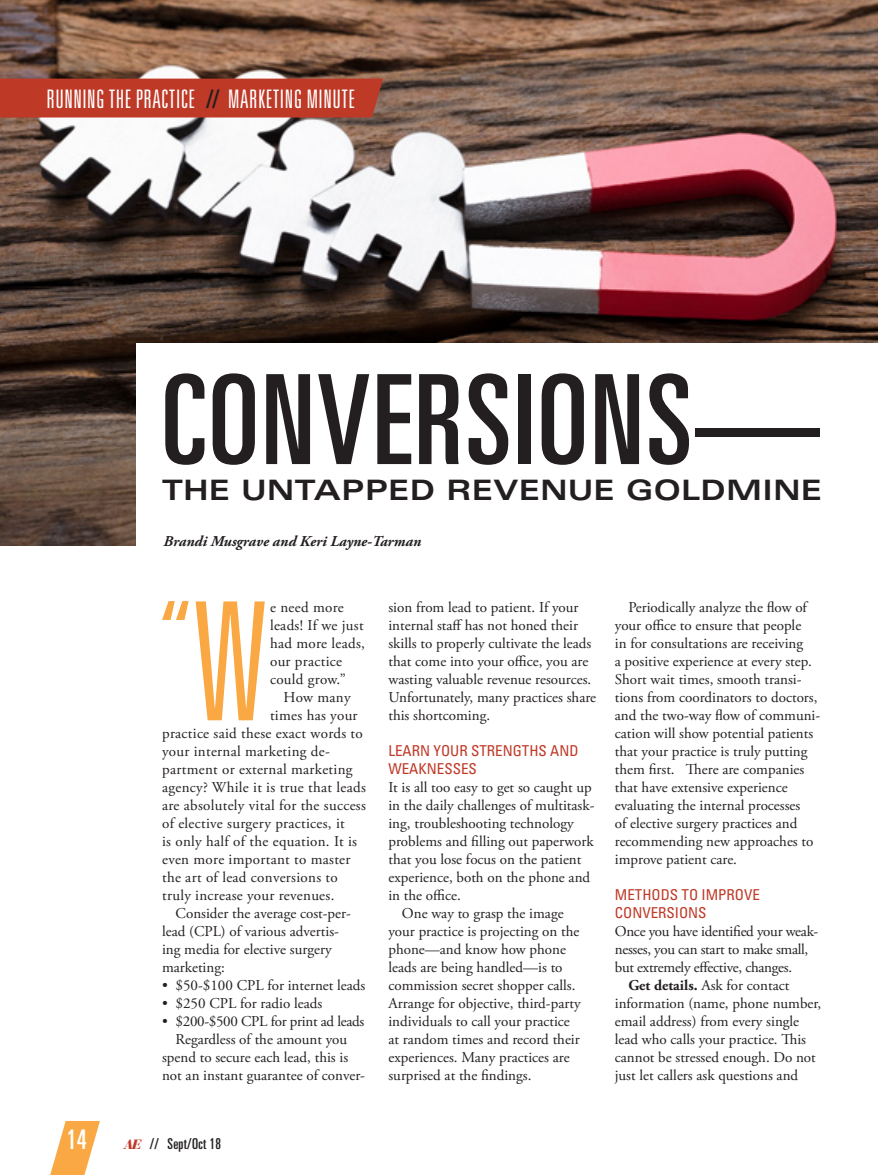
<style>
.page{position:relative;width:878px;height:1175px;background:#fff}
.page>*{position:absolute;margin:0;border:0;box-sizing:border-box;transform-origin:0 0}
.t1{font:ultra-condensed 124.5px "Univers";letter-spacing:.02em;color:#231f20}
.Body___First_Paragra{font:300 ultra-condensed 115.2px "Univers";color:#faa843}
.t2{font:700 expanded 28.2px "Univers";letter-spacing:.02em;color:#231f20}
.t3{font:ultra-condensed 27px "Univers";color:#fff}
.t4{font:300 ultra-condensed 25.5px "Univers";letter-spacing:.02em;color:#fff}
.Body___Indent{font:15px/18px "Adobe Garamond Pro";color:#231f20}
.Body___Indent-2{font:15px "Adobe Garamond Pro";letter-spacing:.02em;color:#231f20}
.Body___No_Indent{font:15px/18px "Adobe Garamond Pro";color:#231f20}
.Body___No_Indent-2{font:15px/18px "Adobe Garamond Pro";letter-spacing:-.02em;color:#231f20}
.Body___First_Paragra-2{font:15px/18px "Adobe Garamond Pro";letter-spacing:.02em;color:#231f20}
.Body___Subhead_COLUM{font:condensed 15px/18px "Univers";color:#bf3927}
.t5{font:italic 700 15px "Adobe Garamond Pro";color:#231f20}
.Body___Indent-3{font:15px "Adobe Garamond Pro";letter-spacing:-.02em;color:#231f20}
.t6{font:ultra-condensed 15px "Univers";letter-spacing:.02em;color:#231f20}
.s1{font-weight:400;color:#231f20}
.s2{font-size:164.55px}
.s3{font-family:"Bauer Bodoni";font-weight:900;font-style:italic;font-stretch:normal;font-size:13.5px;color:#bf3927}
.s4{font-weight:700}
</style>
<div class="page">
<img style="left:0;top:0;width:878px;height:546px">
<div style="left:137px;top:343px;width:741px;height:212px;background:#fff"></div>
<div style="left:0;top:79px;width:383px;height:38px;background:#bf3927"></div>
<svg style="left:50px;top:1121px;width:50px;height:53px"></svg>
<p class="t4" style="left:46px;top:86px;width:310px">RUNNING THE PRACTICE <span class="s1">//</span> MARKETING MINUTE</p>
<p class="t4" style="left:228px;top:86px;width:54px">XXXXXXX</p>
<p class="t1" style="left:162px;top:349px;width:658px">CONVERSIONS—</p>
<p class="t2" style="left:162px;top:474px;width:661px">THE UNTAPPED REVENUE GOLDMINE</p>
<p class="t5" style="left:164px;top:532px;width:259px">Brandi Musgrave and Keri Layne-Tarman</p>
<p class="Body___First_Paragra" style="left:159px;top:583px;width:109px">“<span class="s2">W</span></p>
<p class="Body___First_Paragra-2" style="left:270px;top:599px;width:96px">e need more leads! If we just had more leads, our practice could grow.”</p>
<p class="Body___Indent" style="left:283px;top:689px;width:68px">How many</p>
<p class="Body___Indent-2" style="left:270px;top:706px;width:89px">times has your</p>
<p class="Body___Indent-2" style="left:162px;top:724px;width:202px">practice said these exact words to</p>
<p class="Body___Indent-2" style="left:162px;top:742px;width:169px">your internal marketing de-</p>
<p class="Body___Indent-2" style="left:162px;top:760px;width:192px">partment or external marketing</p>
<p class="Body___Indent-2" style="left:162px;top:778px;width:205px">agency? While it is true that leads</p>
<p class="Body___Indent-2" style="left:162px;top:796px;width:205px">are absolutely vital for the success</p>
<p class="Body___Indent-2" style="left:162px;top:814px;width:184px">of elective surgery practices, it</p>
<p class="Body___Indent-2" style="left:162px;top:832px;width:196px">is only half of the equation. It is</p>
<p class="Body___Indent-2" style="left:162px;top:850px;width:190px">even more important to master</p>
<p class="Body___Indent-2" style="left:162px;top:868px;width:177px">the art of lead conversions to</p>
<p class="Body___Indent-2" style="left:162px;top:886px;width:174px">truly increase your revenues.</p>
<p class="Body___Indent" style="left:162px;top:905px;width:190px;text-indent:14px">Consider the average cost-per&shy;lead (CPL) of various advertis&shy;ing media for elective surgery marketing:</p>
<p class="Body___Indent" style="left:162px;top:977px;width:205px">• $50-$100 CPL for internet leads</p>
<p class="Body___Indent" style="left:162px;top:995px;width:162px">• $250 CPL for radio leads</p>
<p class="Body___Indent-3" style="left:162px;top:1012px;width:204px">• $200-$500 CPL for print ad leads</p>
<p class="Body___Indent" style="left:162px;top:1031px;width:204px;text-indent:14px">Regardless of the amount you spend to secure each lead, this is not an instant guarantee of conver-</p>
<h3 class="t3" style="left:67px;top:1124px;width:22px">14</h3>
<p class="t6" style="left:124px;top:1135px;width:99px"><span class="s3">AE</span> // Sept/Oct 18</p>
<p class="Body___Indent" style="left:388px;top:599px;width:209px">sion from lead to patient. If your internal staff has not honed their skills to properly cultivate the leads that come into your office, you are wasting valuable revenue resources.<br>Unfortunately, many practices share this shortcoming.</p>
<p class="Body___Subhead_COLUM" style="left:388px;top:741px;width:192px">LEARN YOUR STRENGTHS AND<br>WEAKNESSES</p>
<p class="Body___No_Indent" style="left:388px;top:779px;width:207px">It is all too easy to get so caught up in the daily challenges of multitask&shy;ing, troubleshooting technology problems and filling out paperwork that you lose focus on the patient experience, both on the phone and in the office.</p>
<p class="Body___Indent" style="left:388px;top:905px;width:194px;text-indent:14px">One way to grasp the image your practice is projecting on the phone—and know how phone leads are being handled—is to commission secret shopper calls.<br>Arrange for objective, third-party individuals to call your practice at random times and record their experiences. Many practices are surprised at the findings.</p>
<p class="Body___Indent" style="left:615px;top:599px;width:207px;text-indent:14px">Periodically analyze the flow of your office to ensure that people<br>in for consultations are receiving<br>a positive experience at every step.<br>Short wait times, smooth transi&shy;tions from coordinators to doctors, and the two-way flow of communi&shy;cation will show potential patients that your practice is truly putting them first. There are companies that have extensive experience evaluating the internal processes<br>of elective surgery practices and recommending new approaches to improve patient care.</p>
<p class="Body___Subhead_COLUM" style="left:615px;top:885px;width:147px">METHODS TO IMPROVE<br>CONVERSIONS</p>
<p class="Body___No_Indent-2" style="left:615px;top:923px;width:205px">Once you have identified your weak&shy;nesses, you can start to make small, but extremely effective, changes.</p>
<p class="Body___Indent" style="left:615px;top:977px;width:208px;text-indent:14px"><span class="s4">Get details.</span> Ask for contact information (name, phone number, email address) from every single lead who calls your practice. This cannot be stressed enough. Do not just let callers ask questions and</p>
</div>
